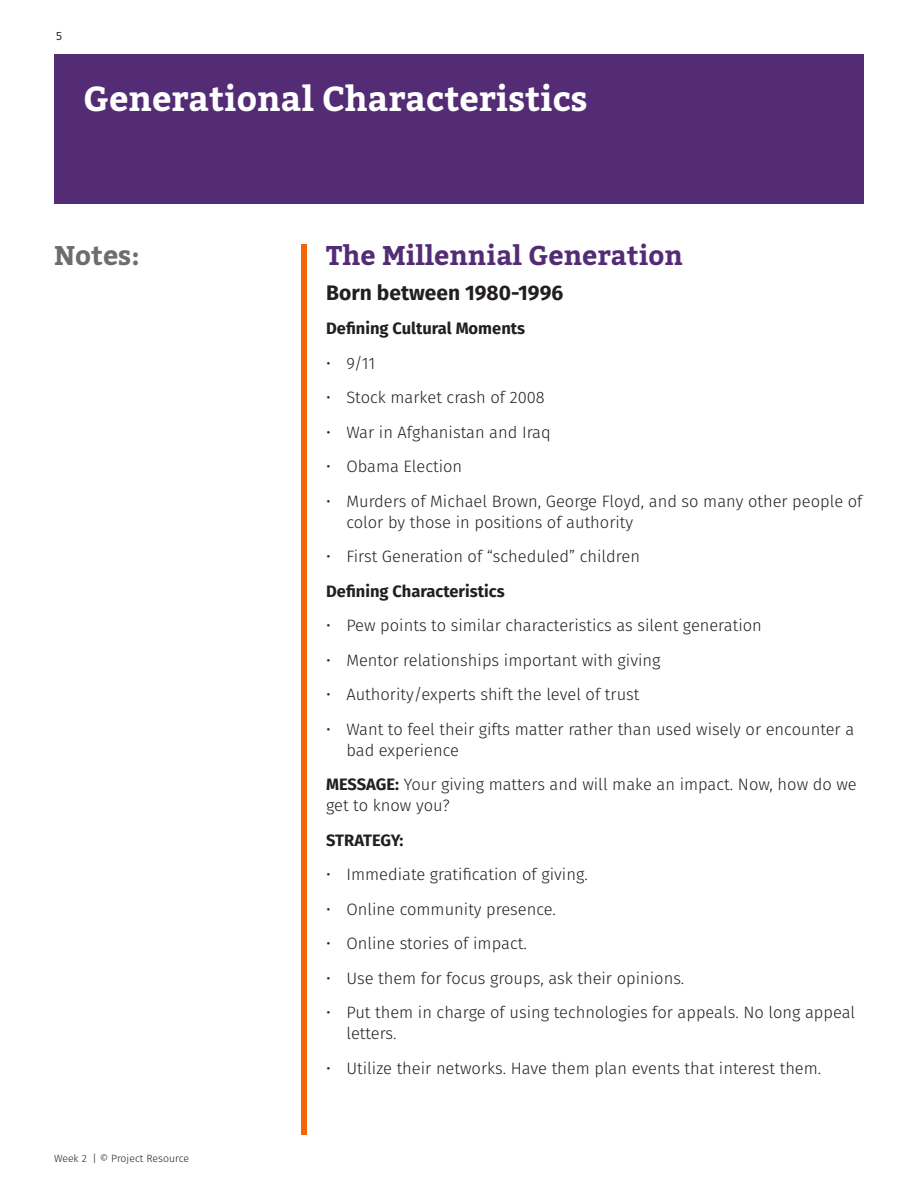
<style>
.page{position:relative;width:918px;height:1188px;background:#fff}
.page>*{position:absolute;margin:0;border:0;box-sizing:border-box;transform-origin:0 0}
.Page_Headers{font:700 34.5px "Bitter";color:#fff}
.Sub_Headers{font:700 27px "Bitter";color:#532c76}
.t1{font:700 27px "Bitter";color:#6c6d70}
.Body_Text{font:700 21px "Fira Sans";color:#231f20}
.Bullet_Point_Level_1{font:300 16.5px/21px "Fira Sans";color:#231f20}
.Bullet_Point_Level_1-2{font:700 16.5px "Fira Sans";color:#231f20}
.Body_Text-2{font:700 16.5px "Fira Sans";color:#231f20}
.t2{font:12px "Fira Sans";color:#231f20}
.t3{font:300 10.5px "Fira Sans";color:#231f20}
.s1{font-weight:700}
</style>
<div class="page">
<div style="left:54px;top:54px;width:810px;height:150px;background:#542c75"></div>
<div style="left:301px;top:244px;width:6px;height:891px;background:#f46509"></div>
<p class="t2" style="left:56px;top:27px;width:7px">5</p>
<p class="Page_Headers" style="left:83px;top:73px;width:506px">Generational Characteristics</p>
<h2 class="t1" style="left:54px;top:235px;width:87px">Notes:</h2>
<p class="t3" style="left:54px;top:1151px;width:137px">Week 2 | © Project Resource</p>
<p class="Sub_Headers" style="left:326px;top:235px;width:358px">The Millennial Generation</p>
<p class="Body_Text" style="left:326px;top:275px;width:239px">Born between 1980-1996</p>
<p class="Body_Text-2" style="left:326px;top:315px;width:201px">Defining Cultural Moments</p>
<p class="Bullet_Point_Level_1" style="left:326px;top:353px;width:51px">• 9/11</p>
<p class="Bullet_Point_Level_1" style="left:326px;top:387px;width:220px">• Stock market crash of 2008</p>
<p class="Bullet_Point_Level_1" style="left:326px;top:422px;width:226px">• War in Afghanistan and Iraq</p>
<p class="Bullet_Point_Level_1" style="left:326px;top:456px;width:138px">• Obama Election</p>
<p class="Bullet_Point_Level_1" style="left:346px;top:491px;width:518px;text-indent:-20px">• Murders of Michael Brown, George Floyd, and so many other people of color by those in positions of authority</p>
<p class="Bullet_Point_Level_1" style="left:326px;top:546px;width:315px">• First Generation of “scheduled” children</p>
<p class="Bullet_Point_Level_1-2" style="left:326px;top:577px;width:180px">Defining Characteristics</p>
<p class="Bullet_Point_Level_1" style="left:326px;top:615px;width:437px">• Pew points to similar characteristics as silent generation</p>
<p class="Bullet_Point_Level_1" style="left:326px;top:650px;width:336px">• Mentor relationships important with giving</p>
<p class="Bullet_Point_Level_1" style="left:326px;top:684px;width:315px">• Authority/experts shift the level of trust</p>
<p class="Bullet_Point_Level_1" style="left:346px;top:719px;width:509px;text-indent:-20px">• Want to feel their gifts matter rather than used wisely or encounter a bad experience</p>
<p class="Bullet_Point_Level_1" style="left:326px;top:774px;width:532px"><span class="s1">MESSAGE:</span> Your giving matters and will make an impact. Now, how do we get to know you?</p>
<p class="Bullet_Point_Level_1-2" style="left:326px;top:826px;width:79px">STRATEGY:</p>
<p class="Bullet_Point_Level_1" style="left:326px;top:864px;width:263px">• Immediate gratification of giving.</p>
<p class="Bullet_Point_Level_1" style="left:326px;top:899px;width:231px">• Online community presence.</p>
<p class="Bullet_Point_Level_1" style="left:326px;top:933px;width:202px">• Online stories of impact.</p>
<p class="Bullet_Point_Level_1" style="left:326px;top:968px;width:360px">• Use them for focus groups, ask their opinions.</p>
<p class="Bullet_Point_Level_1" style="left:346px;top:1002px;width:510px;text-indent:-20px">• Put them in charge of using technologies for appeals. No long appeal letters.</p>
<p class="Bullet_Point_Level_1" style="left:326px;top:1058px;width:497px">• Utilize their networks. Have them plan events that interest them.</p>
</div>
